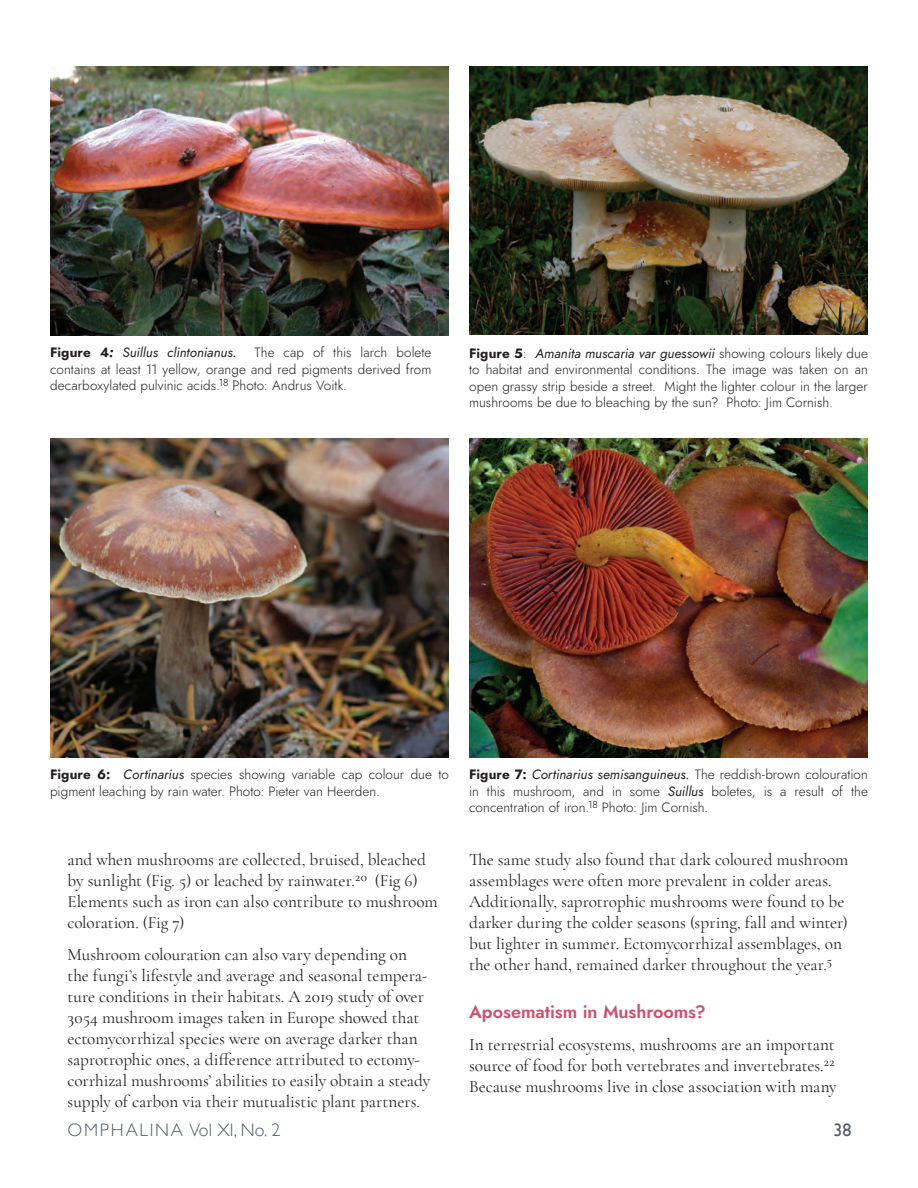
<style>
.page{position:relative;width:918px;height:1188px;background:#fff}
.page>*{position:absolute;margin:0;border:0;box-sizing:border-box;transform-origin:0 0}
.t1{font:600 18px "Jost";color:#cb526f}
.t2{font:300 18px "Gill Sans";letter-spacing:.1em;color:#535c66}
.t3{font:18px "Gill Sans";color:#535c66}
.t4{font:17.25px/21px "Cormorant Garamond";letter-spacing:-.005em;color:#231f20}
.t5{font:300 13.5px/16.5px "Jost";letter-spacing:.005em;color:#231f20;text-align:justify}
.t6{font:italic 13.5px "Jost";color:#231f20}
.s1{font-weight:700}
.s2{font-weight:400;font-style:italic}
.s3{font-weight:700;font-style:normal}
</style>
<div class="page">
<img style="left:50px;top:66px;width:399px;height:269px">
<img style="left:469px;top:66px;width:399px;height:269px">
<img style="left:50px;top:438px;width:399px;height:320px">
<img style="left:469px;top:438px;width:399px;height:320px">
<p class="t5" style="left:50px;top:344px;width:383px;text-indent:205px">The cap of this larch bolete contains at least 11 yellow, orange and red pigments derived from decarboxylated pulvinic acids.<sup>18</sup> Photo: Andrus Voitk.</p>
<p class="t5" style="left:469px;top:345px;width:400px"><span class="s1">Figure 5</span>: <span class="s2">Amanita muscaria var guessowii</span> showing colours likely due to habitat and environmental conditions. The image was taken on an open grassy strip beside a street. Might the lighter colour in the larger mushrooms be due to bleaching by the sun? Photo: Jim Cornish.</p>
<p class="t6" style="left:50px;top:343px;width:188px"><span class="s3">Figure 4</span><span class="s1">:</span> Suillus clintonianus.</p>
<p class="t5" style="left:50px;top:766px;width:400px"><span class="s1">Figure 6:</span> <span class="s2">Cortinarius</span> species showing variable cap colour due to pigment leaching by rain water. Photo: Pieter van Heerden.</p>
<p class="t5" style="left:469px;top:766px;width:400px"><span class="s1">Figure 7:</span> <span class="s2">Cortinarius semisanguineus.</span> The reddish-brown colouration in this mushroom, and in some <span class="s2">Suillus</span> boletes, is a result of the concentration of iron.<sup>18</sup> Photo: Jim Cornish.</p>
<p class="t4" style="left:68px;top:849px;width:372px">and when mushrooms are collected, bruised, bleached by sunlight (Fig. 5) or leached by rainwater.<sup>20</sup> (Fig 6)<br>Elements such as iron can also contribute to mushroom coloration. (Fig 7)</p>
<p class="t4" style="left:68px;top:944px;width:364px">Mushroom colouration can also vary depending on the fungi’s lifestyle and average and seasonal tempera&shy;ture conditions in their habitats. A 2019 study of over 3054 mushroom images taken in Europe showed that ectomycorrhizal species were on average darker than saprotrophic ones, a difference attributed to ectomy&shy;corrhizal mushrooms’ abilities to easily obtain a steady supply of carbon via their mutualistic plant partners.</p>
<p class="t4" style="left:469px;top:849px;width:381px">The same study also found that dark coloured mushroom assemblages were often more prevalent in colder areas.<br>Additionally, saprotrophic mushrooms were found to be darker during the colder seasons (spring, fall and winter) but lighter in summer. Ectomycorrhizal assemblages, on the other hand, remained darker throughout the year.<sup>5</sup></p>
<p class="t1" style="left:469px;top:1000px;width:238px">Aposematism in Mushrooms?</p>
<p class="t4" style="left:469px;top:1034px;width:369px">In terrestrial ecosystems, mushrooms are an important source of food for both vertebrates and invertebrates.<sup>22<br></sup>Because mushrooms live in close association with many</p>
<p class="t2" style="left:68px;top:1119px;width:214px">OMPHALINA Vol XI, No. 2</p>
<p class="t3" style="left:833px;top:1119px;width:19px">38</p>
</div>
